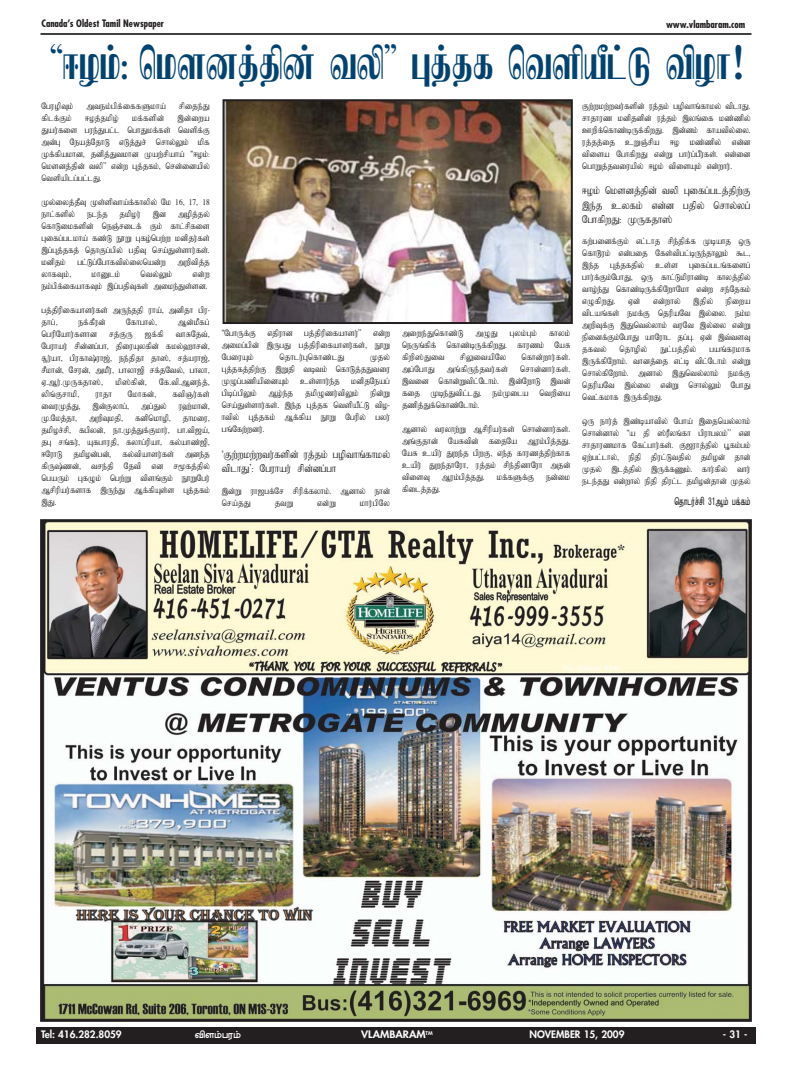
<style>
.page{position:relative;width:792px;height:1080px;background:#fff}
.page>*{position:absolute;margin:0;border:0;box-sizing:border-box;transform-origin:0 0}
.t1{font:50px "Eelam Font";color:#004270;scale:.9 1}
.t2{font:12px/14.4px "Baamini";color:#231f20;scale:.85 1}
.t3{font:10px/12px "Baamini";color:#231f20;text-align:justify;scale:.85 1}
.t4{font:700 condensed 10px "Futura";color:#231f20}
.t5{font:800 10px "Futura";color:#fff}
.t6{font:10px "Pothuvil";color:#231f20;scale:.85 1}
.t7{font:800 10px "Futura";color:#fff;scale:1.1 1}
.t8{font:10px "Trinco";color:#fff}
</style>
<div class="page">
<div style="left:36px;top:1027px;width:720px;height:17px;background:#231f20"></div>
<hr style="left:40px;top:33px;width:712px;height:2px;background:#231f20">
<img style="left:41px;top:519px;width:711px;height:502px">
<img style="left:226px;top:102px;width:344px;height:219px">
<div style="left:223px;top:99px;width:350px;height:225px;border:2px solid #231f20"></div>
<p class="t4" style="left:42px;top:19px;width:124px">Canada’s Oldest Tamil Newspaper</p>
<p class="t4" style="left:666px;top:19px;width:81px">www.vlambaram.com</p>
<h1 class="t1" style="left:50px;top:32px;width:775px">“£um&gt;: wmznt&gt;Tn&gt; vL” ∏t&gt;tk wvZ¥d&gt;Î Vue!</h1>
<p class="t3" style="left:42px;top:99px;width:39px">NGUOPTK;</p>
<p class="t3" style="left:86px;top:99px;width:95px">MTEK;GPF;IFFSKHA;</p>
<p class="t3" style="left:179px;top:99px;width:38px">RPIJE;J</p>
<p class="t3" style="left:42px;top:111px;width:37px">FPLF;FK;</p>
<p class="t3" style="left:85px;top:111px;width:41px">&lt;OJ;JKPO;</p>
<p class="t3" style="left:132px;top:111px;width:39px">KF;FSPD;</p>
<p class="t3" style="left:42px;top:111px;width:199px;text-indent:136px">,D;IWA JAU;FIS GUE;JGL;L NGHJKF;FS; NTSPF;F MD;G NEAJ;NJHL VLJ;JR; NRHY;YK; KPF KF;FPAKHD&gt; JDPJ;JTKHD KAW;RPAHA; '&lt;OK;:<br>NKSDJ;JPD; TYP|| VD;W GJ;JFK;&gt; NRD;IDAPY; NTSPAPLG;GL;LJ.</p>
<p class="t3" style="left:42px;top:195px;width:199px">KY;IYJ;JPT KS;SPTHA;F;FHYPY; NK 16&gt; 17&gt; 18<br>EHL;FSPY; ELE;J JKPOU; ,D MOPJ;JY; NFHLIKFSPD; NEQ;RILF; FK; FHL;RPFIS GIFG;GLKHA; FZ;L E}W GFO;NGW;W KDPJU;FS; ,G;GJ;JFJ; NJHFG;GPY; GJPT NRA;JS;SHU;FS;.<br>KDPJK; GL;LG;NGHFTPY;IYNAD;W MWPTPJ;J YHFTK;&gt;</p>
<p class="t3" style="left:92px;top:267px;width:35px">KHDLK;</p>
<p class="t3" style="left:141px;top:267px;width:39px">NTY;YK;</p>
<p class="t3" style="left:42px;top:267px;width:199px;text-align:right">VD;W<br>EK;GPF;IFAHFTK; ,G;GJPTFS; MIKE;JS;SD.</p>
<p class="t3" style="left:42px;top:303px;width:199px">GJ;JPUPIFAHSU;FS; MUE;JJP UHA;&gt; MDPJH GPU-<br>JHG;&gt;</p>
<p class="t3" style="left:42px;top:315px;width:199px;text-indent:136px">MD;KPFG; NGUPNAHU;FSHD RJ;FU [F;FP THRNJT;&gt; NGUHAU; RPD;DG;GH&gt; JPIUAYFPD; FKY;`HRD;&gt; R+U;AH&gt; GPUFH~;UH[;&gt; EE;JPJH JH];&gt; RJ;AUH[;&gt; RPKHD;&gt; NRUD;&gt; MKPU;&gt; GHYH[P RF;JNTY;&gt; GHYH&gt; V.MU;.KUFJH];&gt; KP];FPD;&gt; NF.TP.MDE;J;&gt; YPQ;FRHKP&gt;</p>
<p class="t3" style="left:78px;top:315px;width:34px">EF;FPUD;</p>
<p class="t3" style="left:126px;top:315px;width:38px">NFHGHY;&gt;</p>
<p class="t3" style="left:42px;top:387px;width:199px;text-indent:131px">FTPQU;FS; ITUKJ;J&gt; ,D;FYHG;&gt; MG;JY; U`;KHD;&gt; K.NKJ;JH&gt; MWPTKJP&gt; FDPNKHOP&gt; JHKIU&gt; JKPOR;RP&gt; FGPYD;&gt; EH.KJ;JF;FKHU;&gt; GH.TP[A;&gt; JG RQ;FU;&gt; AFGHUJP&gt; FYHG;UPAH&gt; FY;AHZ;[P&gt; &lt;NUHL JKPOD;GD;&gt; FY;TPAHSU;FS; MDE;J FPU~;ZD;&gt; TRE;JP NJTP VD R%FJ;JPY; NGAUK; GFOK; NGW;W TPSQ;FK; E}WNGU; MRPUPAU;FSHF ,UE;J MF;FPAS;S GJ;JFK; ,J.</p>
<p class="t3" style="left:95px;top:387px;width:21px">UHJH</p>
<p class="t3" style="left:128px;top:387px;width:35px">NKHFD;&gt;</p>
<p class="t3" style="left:222px;top:327px;width:199px">'NGHUF;F VJPUHD GJ;JPUPIFAHSU;|| VD;W MIKG;GPD; ,UGJ GJ;JPUPIFAHSU;FS;&gt; E}W NGIUAK;</p>
<p class="t3" style="left:279px;top:351px;width:78px">NJHLU;GNFHZ;LJ</p>
<p class="t3" style="left:222px;top:351px;width:199px;text-indent:148px">KJY; GJ;JFJ;JPW;F ,WJP TBTK; NFHLJ;JJTIU KOG;GZPAPIDAK; CS;SHU;E;J KDPJNEAG; GPBG;GPYK; MO;E;J JKPOZU;TPYK; EPD;W NRA;JS;SHU;FS;. ,E;J GJ;JF NTSPAPL;L TPO-HTPY; GJ;JFK; MF;FPA E}W NGUPY; GYU; GQ;NFW;WDU;.</p>
<p class="t2" style="left:222px;top:446px;width:199px">\FW;WKW;WTU;FSPD; UJ;JK; GOPTHQ;FHKY;<br>TPLHJ|: NGUHAU; RPD;DG;GH</p>
<p class="t3" style="left:222px;top:484px;width:199px">,D;W UH[GF;NR RPUPF;FYHK;. MDHY; EHD;<br>NRA;JJ</p>
<p class="t3" style="left:275px;top:496px;width:23px">JTW</p>
<p class="t3" style="left:317px;top:496px;width:23px">VD;W</p>
<p class="t3" style="left:360px;top:496px;width:37px">KHU;GPNY</p>
<p class="t3" style="left:402px;top:327px;width:199px">MIWE;JNFHZ;L MOJ GYK;GK; FHYK; NEUQ;FPF; NFHZ;BUF;FPWJ. FHUZK; NAR FPWP];JIT</p>
<p class="t3" style="left:460px;top:351px;width:56px">RPYITAPNY</p>
<p class="t3" style="left:402px;top:351px;width:199px;text-indent:119px">NFHD;WHU;FS;.<br>MG;NGHJ MQ;FPUE;JTU;FS; NRHD;DHU;FS;. ,TID NFHD;WTPL;NLHK;. ,D;NWHL ,TD; FIJ KBE;JTPL;LJ. EK;KILA NTWPIA JZPJ;JF;NFHZ;NLHK;.</p>
<p class="t3" style="left:402px;top:423px;width:199px">MDHY; TUYHW;W MRPUPAU;FS; NRHD;DHU;FS;.<br>MQ;FJHD; NARTPD; FIJNA MUK;GPJ;JJ.<br>NAR CAPU; JWE;J GPWF&gt; VE;J FHUZJ;JPW;FHF CAPU; JWE;JHNUH&gt; UJ;JK; RPE;JPDHNUH MJD; TPIST MUK;GPJ;JJ. KF;FSF;F ED;IK FPILJ;JJ.</p>
<p class="t3" style="left:582px;top:99px;width:199px">FW;WKW;WTU;FSPD; UJ;JK; GOPTHQ;FHKY; TPLHJ.<br>RHJHUZ KDPJDPD; UJ;JK; ,YQ;IF KZ;ZPY; CWPF;NFHZ;BUF;FPWJ. ,D;DK; FHATPY;IY.<br>UJ;JJ;IJ CWQ;RPA &lt;O KZ;ZPY; VD;D TPISA NGHFPWJ VD;W GHU;G;GPU;FS;. VD;ID NGHWJ;JTIUAPY; &lt;OK; TPISAK; VD;WHU;.</p>
<p class="t2" style="left:582px;top:183px;width:199px;text-align:justify">&lt;OK; NKSDJ;JPD; TYP GIFG;GLJ;JPW;F ,E;J CYFK; VD;D GJPY; NRHY;YG; NGHFPWJ: KUFJH];</p>
<p class="t3" style="left:582px;top:235px;width:199px">FW;GIDF;FK; VL;LHJ RPE;JPF;F KBAHJ XU NFH^UK; VD;GIJ NFS;TPGL;BUE;JHYK; $L&gt; ,E;J GJ;JFJPY; CS;S GIFG;GLQ;FISG; GHU;F;FK;NGHJ&gt; XU FHL;LKPUHZ;B FHYJ;JPY; THO;E;J NFHZ;BUF;FPNWHNKH VD;W RE;NJFK; VOFPWJ.</p>
<p class="t3" style="left:582px;top:295px;width:199px;text-indent:144px">EPIWA TPLAQ;FS; EKF;F NJUPANT ,Y;IY. EK;K MWPTF;F ,JNTY;YHK; TUNT ,Y;IY VD;W EPIDF;FK;NGHJ AHNUHL JG;G. VD; ,T;TST JFTY;</p>
<p class="t3" style="left:628px;top:295px;width:16px">VD;</p>
<p class="t3" style="left:653px;top:295px;width:34px">VD;WHY;</p>
<p class="t3" style="left:693px;top:295px;width:25px">,JPY;</p>
<p class="t3" style="left:620px;top:343px;width:34px">NJHOPY;</p>
<p class="t3" style="left:660px;top:343px;width:44px">EL;GJ;JPY;</p>
<p class="t3" style="left:582px;top:343px;width:199px;text-indent:127px">GAQ;FUKHF ,UF;FPNWHK;. THDJ;IJ VL;B TPL;NLHK; VD;W NRHY;FPNWHK;. MDHY; ,JNTY;YHK; EKF;F NJUPANT ,Y;IY VD;W NRHY;YK; NGHJ NTL;FKHF ,UF;FPWJ.</p>
<p class="t3" style="left:582px;top:415px;width:199px">XU EHU;J; ,Z;BAHTPY; NGHA; ,IJNAY;YHK; NRHD;DHY; 'A JP ];UPYQ;FH GPUHGYK;|| VD RHJHUZKHF NFL;GHU;FS;. F[UHJ;JPY; G+FK;GK; VW;GL;LHY;&gt; EPJP JPUL;LTJPY; JKPOD; JHD; KJY; ,LJ;JPY; ,UF;FZK;. FHU;FPY; THU; ELE;JJ VD;WHY; EPJP JPUL;L JKPOD;JHD; KJY;</p>
<p class="t6" style="left:674px;top:495px;width:91px">wted›s&gt;S 31Am&gt; pk&gt;km&gt;</p>
<p class="t5" style="left:41px;top:1030px;width:82px">Tel: 416.282.8059</p>
<p class="t8" style="left:195px;top:1029px;width:48px">Vzm&gt;prm&gt;</p>
<p class="t7" style="left:361px;top:1030px;width:66px">VLAMBARAM<sup>TM</sup></p>
<p class="t5" style="left:530px;top:1030px;width:96px">NOVEMBER 15, 2009</p>
<p class="t5" style="left:723px;top:1030px;width:26px">- 31 -</p>
</div>
